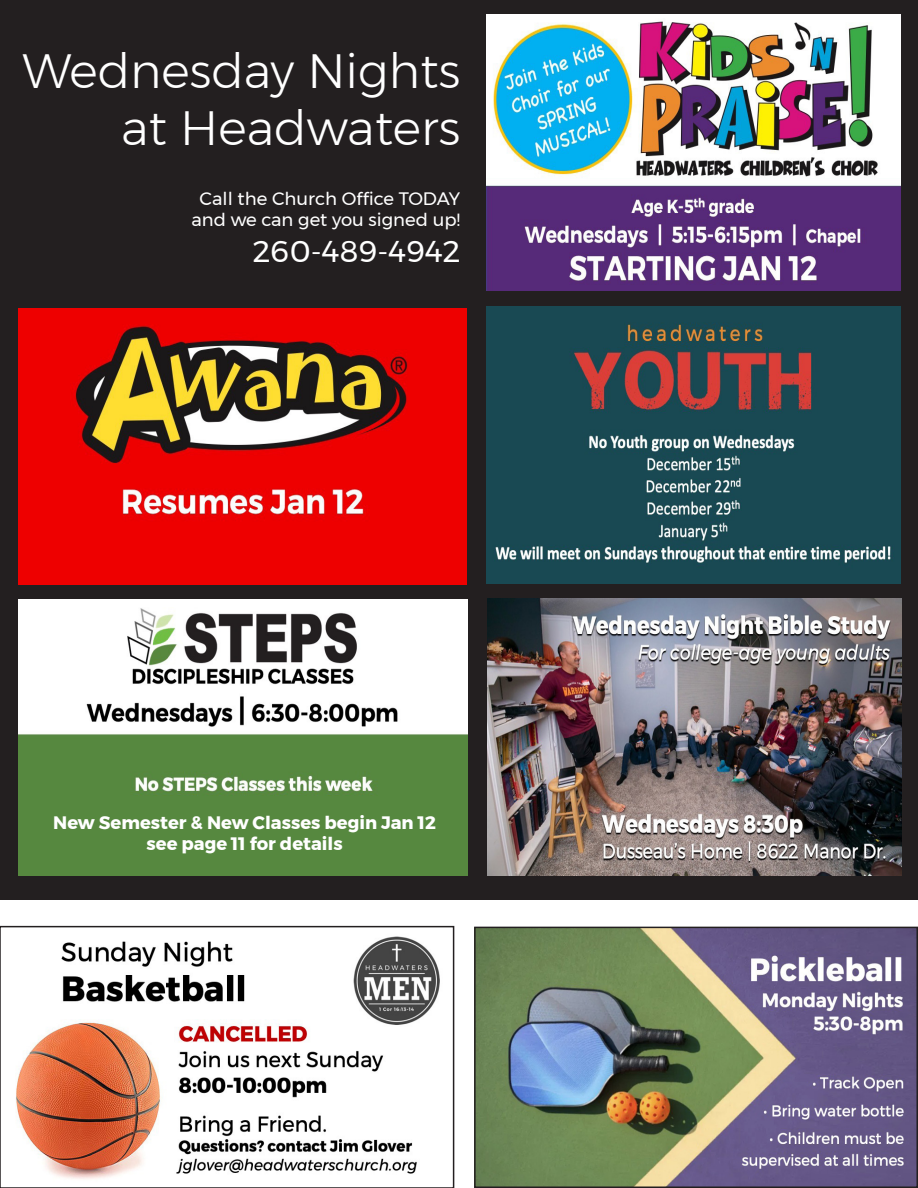
<style>
.page{position:relative;width:918px;height:1188px;background:#fff}
.page>*{position:absolute;margin:0;border:0;box-sizing:border-box;transform-origin:0 0}
.t1{font:300 48px "Montserrat";color:#fff}
.t2{font:30px "Montserrat";color:#fff}
.t3{font:700 18px "Montserrat";color:#fff}
.t4{font:18px/21.6px "Montserrat";color:#fff;text-align:center}
</style>
<div class="page">
<div style="left:1px;top:0;width:917px;height:899px;background:#231f20"></div>
<img style="left:18px;top:599px;width:450px;height:277px">
<img style="left:487px;top:14px;width:414px;height:277px">
<img style="left:18px;top:308px;width:448px;height:277px">
<img style="left:487px;top:307px;width:414px;height:277px">
<img style="left:487px;top:599px;width:415px;height:276px">
<img style="left:477px;top:930px;width:438px;height:255px">
<div style="left:474px;top:927px;width:444px;height:261px;border:2px solid #231f20"></div>
<img style="left:16px;top:936px;width:424px;height:243px">
<div style="left:0;top:926px;width:454px;height:262px;border:2px solid #231f20"></div>
<p class="t1" style="left:22px;top:34px;width:439px">Wednesday Nights</p>
<p class="t1" style="left:121px;top:92px;width:341px">at Headwaters</p>
<p class="t4" style="left:191px;top:187px;width:270px">Call the Church Office TODAY and we can get you signed up!</p>
<p class="t2" style="left:253px;top:229px;width:209px">260-489-4942</p>
<p class="t3" style="left:53px;top:808px;width:384px">New Semester &amp; New Classes begin Jan 12</p>
<p class="t3" style="left:147px;top:829px;width:198px">see page 11 for details</p>
</div>
